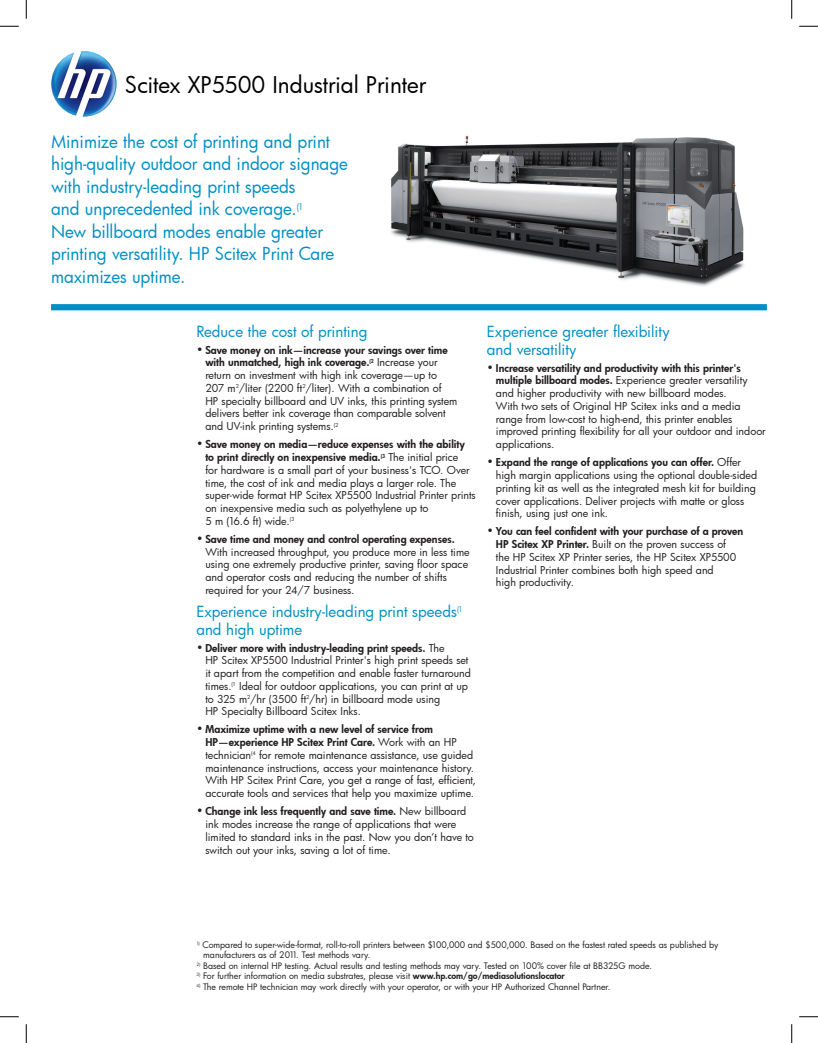
<style>
.page{position:relative;width:818px;height:1043px;background:#fff}
.page>*{position:absolute;margin:0;border:0;box-sizing:border-box;transform-origin:0 0}
.t1{font:22.5px "Futura Bk";letter-spacing:-.005em;color:#000001}
.t2{font:17.5px/22.5px "Futura Bk";color:#008fc5}
.t3{font:15px/18px "Futura Bk";color:#008fc5}
.t4{font:10.62px/12.8px "Futura Bk";color:#231f20}
.t5{font:10.62px/12.8px "Futura Hv";color:#231f20;text-align:center}
.t6{font:8.75px/10.5px "Futura Bk";letter-spacing:-.005em;color:#231f20}
.s1{font-family:"Futura Bk";font-size:11.88px}
.s2{font-family:"Futura Bk"}
.s3{font-family:"Futura Hv"}
</style>
<div class="page">
<img style="left:391px;top:135px;width:353px;height:151px">
<img style="left:51px;top:51px;width:66px;height:66px;border-radius:33px">
<div style="left:51px;top:304px;width:715px;height:6px;background:#008fc5"></div>
<svg style="left:0;top:25px;width:19px;height:2px"></svg>
<svg style="left:799px;top:25px;width:19px;height:2px"></svg>
<svg style="left:0;top:1016px;width:19px;height:1px"></svg>
<svg style="left:799px;top:1016px;width:19px;height:1px"></svg>
<svg style="left:25px;top:0;width:2px;height:19px"></svg>
<svg style="left:25px;top:1024px;width:2px;height:18px"></svg>
<svg style="left:791px;top:0;width:1px;height:19px"></svg>
<svg style="left:791px;top:1024px;width:1px;height:18px"></svg>
<h1 class="t1" style="left:125px;top:70px;width:303px">Scitex XP5500 Industrial Printer</h1>
<p class="t2" style="left:51px;top:130px;width:298px">Minimize the cost of printing and print high-quality outdoor and indoor signage with industry-leading print speeds<br>and unprecedented ink coverage.<sup>(1<br></sup>New billboard modes enable greater printing versatility. HP Scitex Print Care maximizes uptime.</p>
<h3 class="t3" style="left:196px;top:322px;width:173px">Reduce the cost of printing</h3>
<p class="t5" style="left:196px;top:343px;width:253px"><span class="s1">•</span> Save money on ink—increase your savings over time with unmatched, high ink coverage.<sup>(2</sup> <span class="s2">Increase your</span></p>
<p class="t4" style="left:205px;top:369px;width:253px">return on investment with high ink coverage—up to 207 m<sup>2</sup>/liter (2200 ft<sup>2</sup>/liter). With a combination of<br>HP specialty billboard and UV inks, this printing system delivers better ink coverage than comparable solvent and UV-ink printing systems.<sup>(2</sup></p>
<p class="t5" style="left:196px;top:438px;width:270px"><span class="s1">•</span> Save money on media—reduce expenses with the ability to print directly on inexpensive media.<sup>(3</sup> <span class="s2">The initial price</span></p>
<p class="t4" style="left:205px;top:463px;width:272px">for hardware is a small part of your business's TCO. Over time, the cost of ink and media plays a larger role. The super-wide format HP Scitex XP5500 Industrial Printer prints on inexpensive media such as polyethylene up to<br>5 m (16.6 ft) wide.<sup>(3</sup></p>
<p class="t5" style="left:196px;top:532px;width:260px"><span class="s1">•</span> Save time and money and control operating expenses.</p>
<p class="t4" style="left:205px;top:545px;width:266px">With increased throughput, you produce more in less time using one extremely productive printer, saving floor space and operator costs and reducing the number of shifts required for your 24/7 business.</p>
<h3 class="t3" style="left:196px;top:602px;width:268px">Experience industry-leading print speeds<sup>(1 </sup>and high uptime</h3>
<p class="t5" style="left:196px;top:641px;width:250px"><span class="s1">•</span> Deliver more with industry-leading print speeds. <span class="s2">The</span></p>
<p class="t4" style="left:205px;top:653px;width:267px">HP Scitex XP5500 Industrial Printer's high print speeds set it apart from the competition and enable faster turnaround times.<sup>(1</sup> Ideal for outdoor applications, you can print at up to 325 m<sup>2</sup>/hr (3500 ft<sup>2</sup>/hr) in billboard mode using<br>HP Specialty Billboard Scitex Inks.</p>
<p class="t5" style="left:205px;top:723px;width:253px;text-align:left;text-indent:-9px"><span class="s1">•</span> Maximize uptime with a new level of service from<br>HP—experience HP Scitex Print Care. <span class="s2">Work with an HP</span></p>
<p class="t4" style="left:205px;top:748px;width:272px">technician<sup>(4</sup> for remote maintenance assistance, use guided maintenance instructions, access your maintenance history.<br>With HP Scitex Print Care, you get a range of fast, efficient, accurate tools and services that help you maximize uptime.</p>
<p class="t5" style="left:196px;top:804px;width:271px"><span class="s1">•</span> Change ink less frequently and save time. <span class="s2">New billboard</span></p>
<p class="t4" style="left:205px;top:817px;width:270px">ink modes increase the range of applications that were limited to standard inks in the past. Now you don’t have to switch out your inks, saving a lot of time.</p>
<h3 class="t3" style="left:487px;top:322px;width:184px">Experience greater flexibility and versatility</h3>
<p class="t5" style="left:487px;top:361px;width:255px"><span class="s1">•</span> Increase versatility and productivity with this printer's</p>
<p class="t4" style="left:496px;top:374px;width:271px"><span class="s3">multiple billboard modes.</span> Experience greater versatility and higher productivity with new billboard modes.<br>With two sets of Original HP Scitex inks and a media range from low-cost to high-end, this printer enables improved printing flexibility for all your outdoor and indoor applications.</p>
<p class="t5" style="left:487px;top:456px;width:256px"><span class="s1">•</span> Expand the range of applications you can offer. <span class="s2">Offer</span></p>
<p class="t4" style="left:496px;top:468px;width:263px">high margin applications using the optional double-sided printing kit as well as the integrated mesh kit for building cover applications. Deliver projects with matte or gloss finish, using just one ink.</p>
<p class="t5" style="left:487px;top:525px;width:258px"><span class="s1">•</span> You can feel confident with your purchase of a proven</p>
<p class="t4" style="left:496px;top:537px;width:242px"><span class="s3">HP Scitex XP Printer.</span> Built on the proven success of the HP Scitex XP Printer series, the HP Scitex XP5500<br>Industrial Printer combines both high speed and high productivity.</p>
<p class="t6" style="left:203px;top:939px;width:516px;text-indent:-7px"><sup>1)</sup> Compared to super-wide-format, roll-to-roll printers between $100,000 and $500,000. Based on the fastest rated speeds as published by manufacturers as of 2011. Test methods vary.</p>
<p class="t6" style="left:196px;top:960px;width:457px"><sup>2)</sup> Based on internal HP testing. Actual results and testing methods may vary. Tested on 100% cover file at BB325G mode.</p>
<p class="t6" style="left:196px;top:970px;width:370px"><sup>3)</sup> For further information on media substrates, please visit <span class="s3">www.hp.com/go/mediasolutionslocator</span></p>
<p class="t6" style="left:196px;top:981px;width:415px"><sup>4)</sup> The remote HP technician may work directly with your operator, or with your HP Authorized Channel Partner.</p>
</div>
